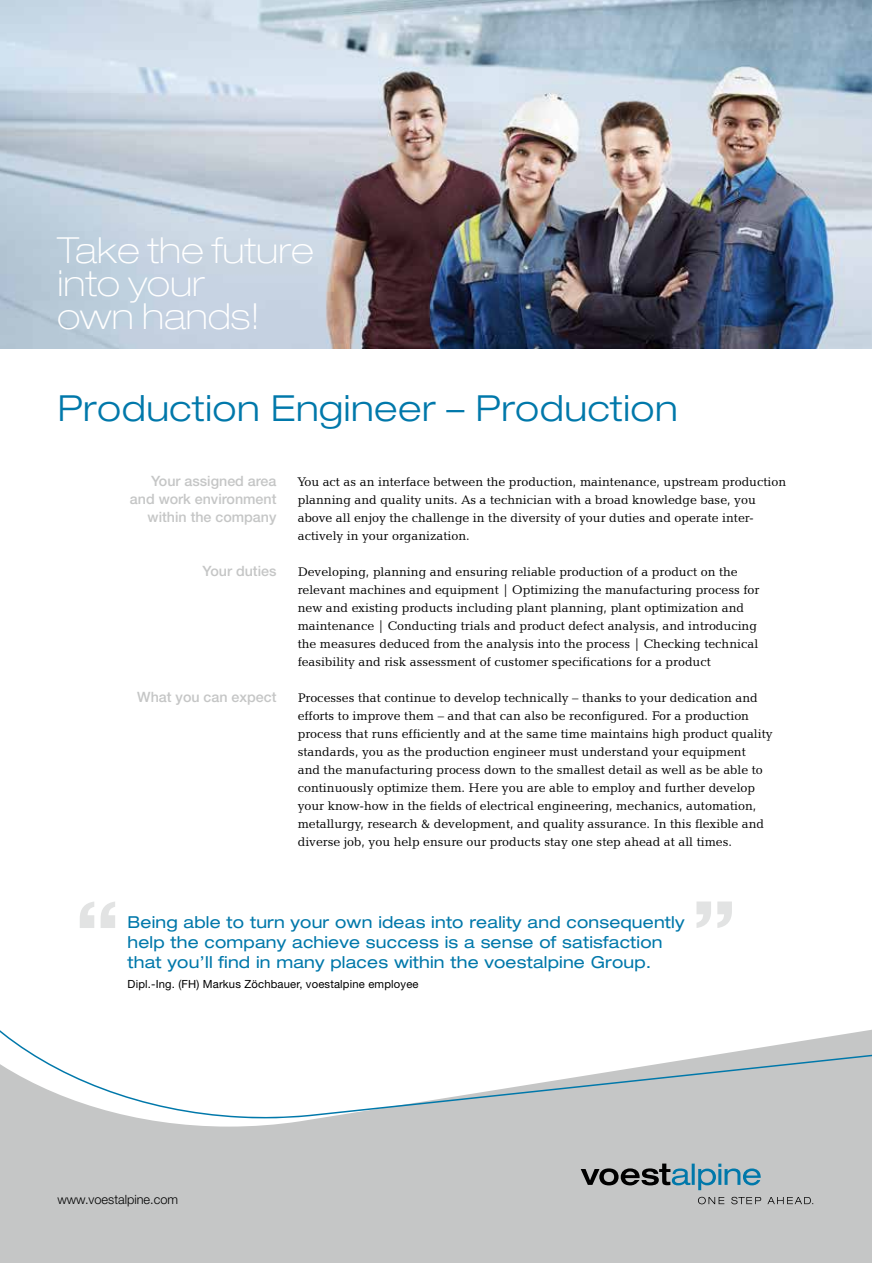
<style>
.page{position:relative;width:872px;height:1263px;background:#fff}
.page>*{position:absolute;margin:0;border:0;box-sizing:border-box;transform-origin:0 0}
.t1{font:100 expanded 36px/33px "Helvetica Neue LT Std";letter-spacing:.005em;color:#fff}
.t2{font:300 expanded 36px "Helvetica Neue LT Std";letter-spacing:.015em;color:#0078aa}
.t3{font:expanded 16.5px/20.2px "Helvetica Neue LT Std";letter-spacing:.01em;color:#0078aa}
.t4{font:500 14.25px/18px "Helvetica Neue LT Std";color:#c5c6c6;text-align:right}
.t5{font:12.75px/18px "Candida BT";color:#000}
.t6{font:300 12.75px "Helvetica Neue LT Std";color:#000}
.t7{font:11.25px "Helvetica Neue LT Std";letter-spacing:.015em;color:#000}
</style>
<div class="page">
<div style="left:0;top:1118px;width:872px;height:145px;background:#c5c6c6"></div>
<svg style="left:0;top:1029px;width:872px;height:89px"></svg>
<svg style="left:698px;top:1197px;width:26px;height:7px"></svg>
<svg style="left:731px;top:1197px;width:30px;height:7px"></svg>
<svg style="left:767px;top:1197px;width:46px;height:7px"></svg>
<svg style="left:580px;top:1163px;width:180px;height:27px;background:#8799a1"></svg>
<img style="left:0;top:0;width:872px;height:349px">
<svg style="left:696px;top:901px;width:36px;height:27px"></svg>
<svg style="left:80px;top:901px;width:35px;height:27px"></svg>
<h1 class="t1" style="left:57px;top:233px;width:257px">Take the future into your<br>own hands!</h1>
<h1 class="t2" style="left:57px;top:387px;width:622px">Production Engineer – Production</h1>
<p class="t4" style="left:130px;top:472px;width:148px">Your assigned area and work environment within the company</p>
<p class="t5" style="left:298px;top:472px;width:490px">You act as an interface between the production, maintenance, upstream production planning and quality units. As a technician with a broad knowledge base, you above all enjoy the challenge in the diversity of your duties and operate inter&shy;actively in your organization.</p>
<p class="t5" style="left:298px;top:562px;width:463px">Developing, planning and ensuring reliable production of a product on the relevant machines and equipment | Optimizing the manufacturing process for new and existing products including plant planning, plant optimization and maintenance | Conducting trials and product defect analysis, and introducing the measures deduced from the analysis into the process | Checking technical feasibility and risk assessment of customer specifications for a product</p>
<p class="t5" style="left:298px;top:688px;width:476px">Processes that continue to develop technically – thanks to your dedication and efforts to improve them – and that can also be reconfigured. For a production process that runs efficiently and at the same time maintains high product quality standards, you as the production engineer must understand your equipment<br>and the manufacturing process down to the smallest detail as well as be able to continuously optimize them. Here you are able to employ and further develop your know-how in the fields of electrical engineering, mechanics, automation, metallurgy, research &amp; development, and quality assurance. In this flexible and diverse job, you help ensure our products stay one step ahead at all times.</p>
<p class="t4" style="left:202px;top:562px;width:75px">Your duties</p>
<p class="t4" style="left:137px;top:688px;width:141px">What you can expect</p>
<p class="t3" style="left:128px;top:911px;width:558px">Being able to turn your own ideas into reality and consequently help the company achieve success is a sense of satisfaction that you’ll find in many places within the voestalpine Group.</p>
<p class="t7" style="left:128px;top:977px;width:292px">Dipl.-Ing. (FH) Markus Zöchbauer, voestalpine employee</p>
<p class="t6" style="left:57px;top:1192px;width:122px">www.voestalpine.com</p>
</div>
